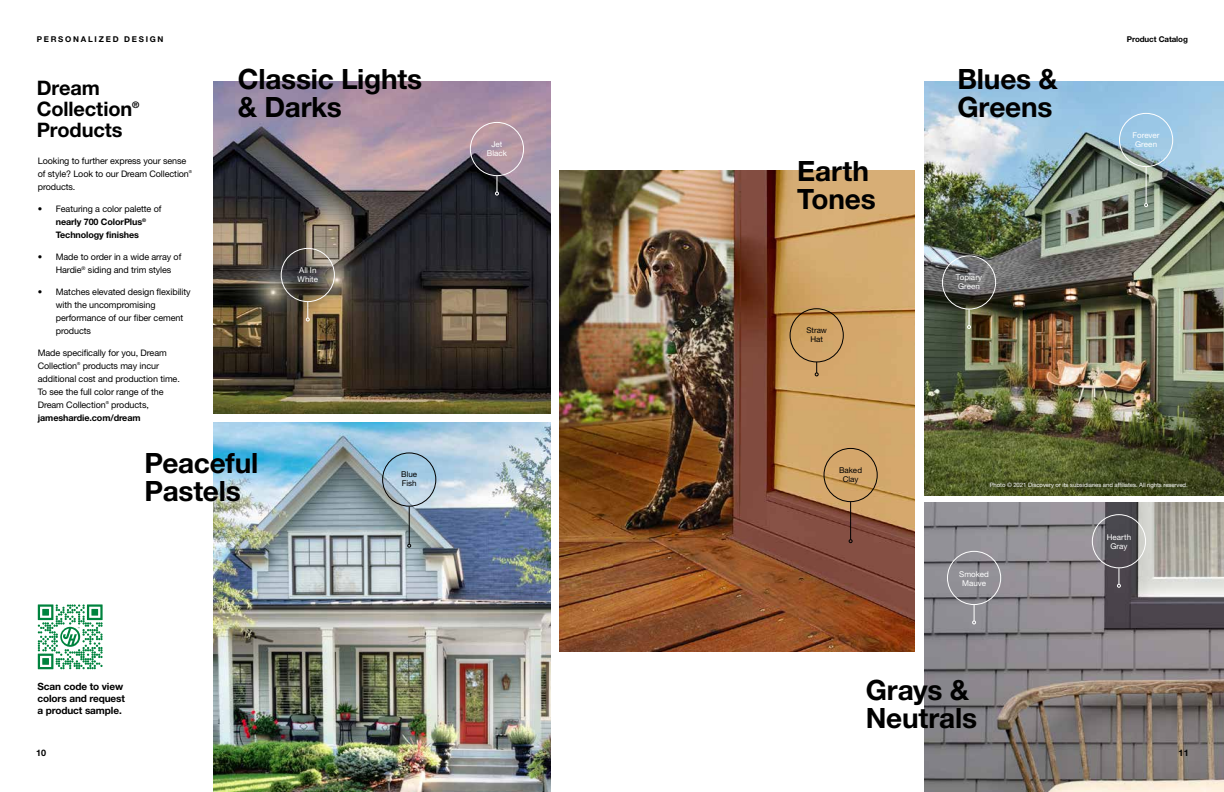
<style>
.page{position:relative;width:1224px;height:792px;background:#fff}
.page>*{position:absolute;margin:0;border:0;box-sizing:border-box;transform-origin:0 0}
.t1{font:700 28px/28px "Helvetica Neue LT Pro";letter-spacing:-.01em;color:#000}
.t2{font:700 20px/21px "Helvetica Neue LT Pro";letter-spacing:-.005em;color:#000}
.t3{font:700 10px/12px "Helvetica Neue LT Pro";letter-spacing:-.01em;color:#000}
.t4{font:9px/13px "Helvetica Neue LT Pro";letter-spacing:-.01em;color:#000}
.t5{font:700 9px/13px "Helvetica Neue LT Pro";letter-spacing:-.01em;color:#000;text-align:center}
.t6{font:8px/9px "Helvetica Neue LT Pro";letter-spacing:.005em;color:#fff;text-align:center}
.t7{font:8px/9px "Helvetica Neue LT Pro";color:#000;text-align:center}
.t8{font:700 8px "Helvetica Neue LT Pro";letter-spacing:.215em;color:#000}
.t9{font:700 8px "Helvetica Neue LT Pro";letter-spacing:-.01em;color:#000}
.t10{font:6px "Helvetica Neue LT Pro";letter-spacing:-.01em;color:#fff}
.s1{font-weight:400}
.s2{font-weight:700}
</style>
<div class="page">
<img style="left:213px;top:423px;width:338px;height:369px">
<img style="left:213px;top:81px;width:338px;height:333px">
<img style="left:560px;top:170px;width:53px;height:482px">
<div style="left:470px;top:122px;width:54px;height:54px;border:1px solid #fff;border-radius:50%"></div>
<svg style="left:495px;top:176px;width:4px;height:19px"></svg>
<div style="left:281px;top:248px;width:54px;height:54px;border:1px solid #fff;border-radius:50%"></div>
<svg style="left:306px;top:302px;width:4px;height:19px"></svg>
<div style="left:382px;top:453px;width:54px;height:54px;border:1px solid #000;border-radius:50%"></div>
<hr style="left:409px;top:507px;width:1px;height:37px;background:#000">
<svg style="left:407px;top:544px;width:4px;height:4px"></svg>
<svg style="left:38px;top:604px;width:65px;height:65px"></svg>
<img style="left:925px;top:81px;width:299px;height:415px">
<img style="left:925px;top:503px;width:299px;height:289px">
<img style="left:613px;top:170px;width:302px;height:482px">
<div style="left:984px;top:476px;width:210px;height:18px;background:#000;opacity:.33"></div>
<div style="left:1119px;top:113px;width:54px;height:54px;border:1px solid #fff;border-radius:50%"></div>
<hr style="left:1146px;top:167px;width:1px;height:37px;background:#fff">
<svg style="left:1144px;top:203px;width:4px;height:4px"></svg>
<div style="left:942px;top:256px;width:54px;height:54px;border:1px solid #fff;border-radius:50%"></div>
<svg style="left:967px;top:310px;width:4px;height:19px"></svg>
<div style="left:790px;top:308px;width:54px;height:54px;border:1px solid #000;border-radius:50%"></div>
<svg style="left:815px;top:362px;width:4px;height:14px"></svg>
<div style="left:824px;top:448px;width:54px;height:54px;border:1px solid #000;border-radius:50%"></div>
<hr style="left:850px;top:502px;width:1px;height:38px;background:#000">
<div style="left:947px;top:551px;width:54px;height:54px;border:1px solid #fff;border-radius:50%"></div>
<svg style="left:972px;top:605px;width:4px;height:19px"></svg>
<div style="left:1092px;top:514px;width:54px;height:54px;border:1px solid #fff;border-radius:50%"></div>
<svg style="left:1117px;top:568px;width:4px;height:20px"></svg>
<p class="t8" style="left:37px;top:34px;width:128px">PERSONALIZED DESIGN</p>
<p class="t9" style="left:1127px;top:34px;width:63px">Product Catalog</p>
<h2 class="t2" style="left:37px;top:77px;width:97px">Dream<br>Collection</h2>
<p class="t5" style="left:132px;top:98px;width:9px">®</p>
<h2 class="t2" style="left:37px;top:119px;width:87px">Products</h2>
<p class="t4" style="left:38px;top:154px;width:156px">Looking to further express your sense of style? Look to our Dream Collection<sup>® </sup>products.</p>
<p class="t5" style="left:38px;top:202px;width:125px"><span class="s1">• Featuring a color palette of </span>nearly 700 ColorPlus<sup>®<br></sup>Technology finishes</p>
<p class="t4" style="left:56px;top:250px;width:127px;text-indent:-18px">• Made to order in a wide array of<br>Hardie<sup>®</sup> siding and trim styles</p>
<p class="t4" style="left:56px;top:285px;width:136px;text-indent:-18px">• Matches elevated design flexibility with the uncompromising performance of our fiber cement products</p>
<p class="t4" style="left:38px;top:346px;width:144px">Made specifically for you, Dream<br>Collection<sup>®</sup> products may incur additional cost and production time.<br>To see the full color range of the<br>Dream Collection<sup>®</sup> products, <span class="s2">jameshardie.com/dream</span></p>
<h1 class="t1" style="left:238px;top:65px;width:186px">Classic Lights &amp; Darks</h1>
<p class="t6" style="left:298px;top:265px;width:22px;text-align:left">All In<br>White</p>
<h1 class="t1" style="left:145px;top:448px;width:115px">Peaceful<br>Pastels</h1>
<p class="t7" style="left:401px;top:470px;width:18px;text-align:left">Blue<br>Fish</p>
<p class="t6" style="left:487px;top:139px;width:22px">Jet<br>Black</p>
<p class="t3" style="left:38px;top:680px;width:89px">Scan code to view colors and request a product sample.</p>
<h1 class="t1" style="left:797px;top:157px;width:80px">Earth<br>Tones</h1>
<p class="t7" style="left:806px;top:326px;width:22px">Straw<br>Hat</p>
<p class="t7" style="left:839px;top:465px;width:24px">Baked<br>Clay</p>
<h1 class="t1" style="left:957px;top:65px;width:102px">Blues &amp;<br>Greens</h1>
<p class="t6" style="left:956px;top:273px;width:28px;text-align:left">Topiary<br>Green</p>
<p class="t6" style="left:1133px;top:130px;width:28px">Forever<br>Green</p>
<p class="t10" style="left:990px;top:481px;width:200px">Photo © 2021 Discovery or its subsidiaries and affiliates. All rights reserved.</p>
<p class="t6" style="left:959px;top:569px;width:31px">Smoked<br>Mauve</p>
<p class="t6" style="left:1107px;top:533px;width:26px">Hearth<br>Gray</p>
<h1 class="t1" style="left:866px;top:675px;width:113px">Grays &amp;<br>Neutrals</h1>
<p class="t5" style="left:36px;top:746px;width:12px">10</p>
<p class="t5" style="left:1179px;top:746px;width:12px">11</p>
</div>
